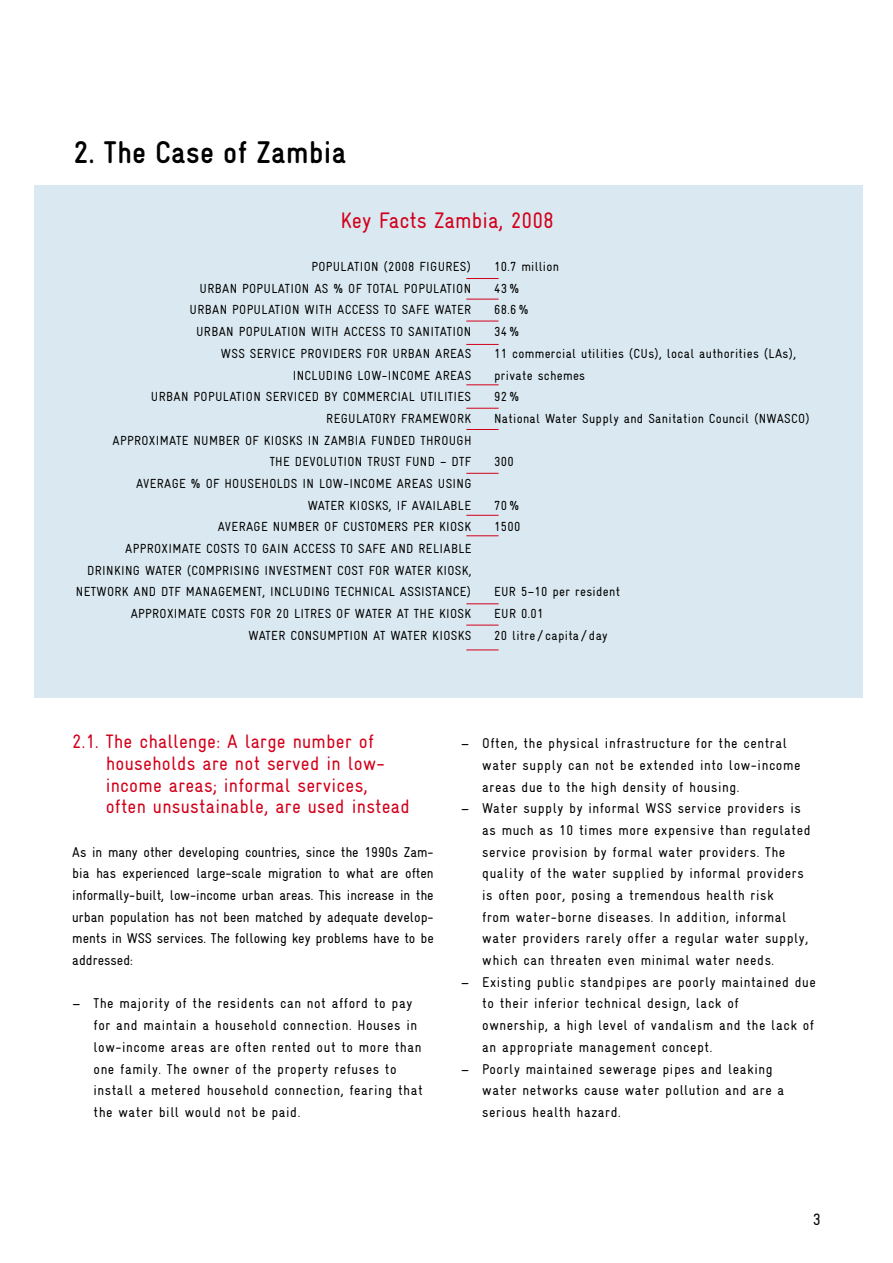
<style>
.page{position:relative;width:893px;height:1263px;background:#fff}
.page>*{position:absolute;margin:0;border:0;box-sizing:border-box;transform-origin:0 0}
.t1{font:700 condensed 31.5px "Gravur";letter-spacing:.01em;color:#000}
.t2{font:condensed 22.5px "Gravur";color:#d2001b}
.t3{font:condensed 19.5px/21.8px "Gravur";letter-spacing:.015em;color:#d2001b}
.t4{font:condensed 14.25px/21.8px "Gravur";letter-spacing:.04em;color:#000;text-align:justify}
.t5{font:condensed 13.2px "Gravur";letter-spacing:.025em;color:#000}
</style>
<div class="page">
<div style="left:34px;top:185px;width:828px;height:512px;background:#dae9f1"></div>
<hr style="left:466px;top:278px;width:33px;height:1px;background:#d2001b">
<hr style="left:466px;top:299px;width:33px;height:1px;background:#d2001b">
<hr style="left:466px;top:321px;width:33px;height:1px;background:#d2001b">
<hr style="left:466px;top:344px;width:33px;height:1px;background:#d2001b">
<hr style="left:466px;top:384px;width:33px;height:1px;background:#d2001b">
<hr style="left:466px;top:408px;width:33px;height:1px;background:#d2001b">
<hr style="left:466px;top:429px;width:33px;height:1px;background:#d2001b">
<hr style="left:466px;top:473px;width:33px;height:1px;background:#d2001b">
<hr style="left:466px;top:515px;width:33px;height:1px;background:#d2001b">
<hr style="left:466px;top:535px;width:33px;height:1px;background:#d2001b">
<hr style="left:466px;top:603px;width:33px;height:1px;background:#d2001b">
<hr style="left:466px;top:625px;width:33px;height:1px;background:#d2001b">
<hr style="left:466px;top:649px;width:33px;height:1px;background:#d2001b">
<h1 class="t1" style="left:74px;top:134px;width:274px">2. The Case of Zambia</h1>
<h2 class="t2" style="left:340px;top:207px;width:215px">Key Facts Zambia, 2008</h2>
<p class="t5" style="left:311px;top:259px;width:43px">Popu lation</p>
<p class="t5" style="left:384px;top:259px;width:43px">(2008 figu</p>
<p class="t5" style="left:445px;top:259px;width:27px">res)</p>
<p class="t5" style="left:494px;top:259px;width:67px">10.7 million</p>
<p class="t5" style="left:200px;top:281px;width:51px">Urban popu</p>
<p class="t5" style="left:271px;top:281px;width:14px">lation</p>
<p class="t5" style="left:314px;top:281px;width:60px">as % of tota</p>
<p class="t5" style="left:393px;top:281px;width:19px">l popu</p>
<p class="t5" style="left:433px;top:281px;width:14px">lation</p>
<p class="t5" style="left:494px;top:281px;width:27px">43%</p>
<p class="t5" style="left:190px;top:303px;width:51px">Urban popu</p>
<p class="t5" style="left:261px;top:303px;width:14px">lation</p>
<p class="t5" style="left:304px;top:303px;width:8px">with</p>
<p class="t5" style="left:337px;top:303px;width:136px">accesstosafe water</p>
<p class="t5" style="left:494px;top:303px;width:36px">68.6 %</p>
<p class="t5" style="left:196px;top:324px;width:51px">Urban popu</p>
<p class="t5" style="left:268px;top:324px;width:14px">lation</p>
<p class="t5" style="left:311px;top:324px;width:8px">with</p>
<p class="t5" style="left:344px;top:324px;width:72px">accesstosanitation</p>
<p class="t5" style="left:494px;top:324px;width:27px">34%</p>
<p class="t5" style="left:221px;top:346px;width:101px">WSS service provid</p>
<p class="t5" style="left:341px;top:346px;width:125px">ers for u rban areas</p>
<p class="t5" style="left:494px;top:346px;width:303px">11 commercial utilities (CUs), local authorities (LAs),</p>
<p class="t5" style="left:293px;top:368px;width:33px">including</p>
<p class="t5" style="left:357px;top:368px;width:39px">low-incom</p>
<p class="t5" style="left:424px;top:368px;width:40px">e areas</p>
<p class="t5" style="left:494px;top:368px;width:93px">private schemes</p>
<p class="t5" style="left:151px;top:389px;width:51px">Urban popu</p>
<p class="t5" style="left:223px;top:389px;width:14px">lation</p>
<p class="t5" style="left:266px;top:389px;width:86px">serviced by comm</p>
<p class="t5" style="left:376px;top:389px;width:95px">ercial uti liti es</p>
<p class="t5" style="left:494px;top:389px;width:27px">92%</p>
<p class="t5" style="left:326px;top:411px;width:145px">Regu lato ry fram ewo rk</p>
<p class="t5" style="left:494px;top:411px;width:317px">National Water Supply and Sanitation Council (NWASCO)</p>
<p class="t5" style="left:113px;top:433px;width:51px">Approximat</p>
<p class="t5" style="left:182px;top:433px;width:21px">e num</p>
<p class="t5" style="left:219px;top:433px;width:53px">ber of kiosks</p>
<p class="t5" style="left:308px;top:433px;width:72px">in Zambia fund</p>
<p class="t5" style="left:401px;top:433px;width:49px">ed through</p>
<p class="t5" style="left:270px;top:454px;width:68px">the Devolution</p>
<p class="t5" style="left:367px;top:454px;width:21px">Trust</p>
<p class="t5" style="left:405px;top:454px;width:15px">Fund</p>
<p class="t5" style="left:440px;top:454px;width:33px">– DTF</p>
<p class="t5" style="left:494px;top:454px;width:21px">300</p>
<p class="t5" style="left:136px;top:476px;width:97px">Averag e % of hous</p>
<p class="t5" style="left:254px;top:476px;width:103px">eho lds in low-incom</p>
<p class="t5" style="left:385px;top:476px;width:61px">e areas using</p>
<p class="t5" style="left:308px;top:498px;width:7px">wat</p>
<p class="t5" style="left:330px;top:498px;width:27px">er kiosks</p>
<p class="t5" style="left:389px;top:498px;width:30px">, if avai</p>
<p class="t5" style="left:437px;top:498px;width:36px">lable</p>
<p class="t5" style="left:494px;top:498px;width:27px">70%</p>
<p class="t5" style="left:218px;top:519px;width:64px">Averag e num</p>
<p class="t5" style="left:298px;top:519px;width:54px">ber of custom</p>
<p class="t5" style="left:387px;top:519px;width:60px">ers per kiosk</p>
<p class="t5" style="left:494px;top:519px;width:28px">1500</p>
<p class="t5" style="left:125px;top:541px;width:51px">Approximat</p>
<p class="t5" style="left:194px;top:541px;width:20px">e costs</p>
<p class="t5" style="left:245px;top:541px;width:25px">to gain</p>
<p class="t5" style="left:294px;top:541px;width:106px">accesstosafe and</p>
<p class="t5" style="left:419px;top:541px;width:55px">reliable</p>
<p class="t5" style="left:74px;top:563px;width:36px">drinking</p>
<p class="t5" style="left:145px;top:563px;width:55px">water (comp</p>
<p class="t5" style="left:222px;top:563px;width:14px">rising</p>
<p class="t5" style="left:264px;top:563px;width:80px">investm entcost</p>
<p class="t5" style="left:369px;top:563px;width:75px">for water kiosk</p>
<p class="t5" style="left:469px;top:563px;width:4px">,</p>
<p class="t5" style="left:74px;top:584px;width:68px">networkand</p>
<p class="t5" style="left:161px;top:584px;width:34px">DTF manag</p>
<p class="t5" style="left:226px;top:584px;width:78px">ement, including</p>
<p class="t5" style="left:335px;top:584px;width:21px">technica</p>
<p class="t5" style="left:389px;top:584px;width:19px">l assistanc</p>
<p class="t5" style="left:460px;top:584px;width:162px">e) EUR 5–10 per resident</p>
<p class="t5" style="left:131px;top:606px;width:51px">Approximat</p>
<p class="t5" style="left:200px;top:606px;width:20px">e costs</p>
<p class="t5" style="left:250px;top:606px;width:197px">for 20 litresof water at the kiosk</p>
<p class="t5" style="left:472px;top:606px;width:73px">EUR 0.01</p>
<p class="t5" style="left:249px;top:628px;width:50px">Water consumption</p>
<p class="t5" style="left:373px;top:628px;width:67px">atwater kiosks</p>
<p class="t5" style="left:494px;top:628px;width:115px">20 litre / capita / day</p>
<h3 class="t3" style="left:106px;top:731px;width:306px;text-indent:-33px">2.1. The challenge: A large number of households are not served in low&shy;income areas; informal services, often unsustainable, are used instead</h3>
<p class="t4" style="left:72px;top:841px;width:363px">As in many other developing countries, since the 1990s Zam&shy;bia has experienced large-scale migration to what are often informally-built, low-income urban areas. This increase in the urban population has not been matched by adequate develop&shy;ments in WSS services. The following key problems have to be addressed:</p>
<p class="t4" style="left:94px;top:993px;width:331px;text-align:left;text-indent:-21px">− The majority of the residents can not afford to pay for and maintain a household connection. Houses in low-income areas are often rented out to more than one family. The owner of the property refuses to install a metered household connection, fearing that the water bill would not be paid.</p>
<p class="t4" style="left:461px;top:732px;width:327px">− Often, the physical infrastructure for the central</p>
<p class="t4" style="left:482px;top:754px;width:320px">water supply can not be extended into low-income</p>
<p class="t4" style="left:482px;top:776px;width:259px">areas due to the high density of housing.</p>
<p class="t4" style="left:461px;top:797px;width:341px">− Water supply by informal WSS service providers is</p>
<p class="t4" style="left:482px;top:819px;width:330px">as much as 10 times more expensive than regulated</p>
<p class="t4" style="left:482px;top:841px;width:304px">service provision by formal water providers. The</p>
<p class="t4" style="left:482px;top:863px;width:323px">quality of the water supplied by informal providers</p>
<p class="t4" style="left:482px;top:884px;width:293px">is often poor, posing a tremendous health risk</p>
<p class="t4" style="left:482px;top:906px;width:306px">from water-borne diseases. In addition, informal</p>
<p class="t4" style="left:482px;top:928px;width:328px">water providers rarely offer a regular water supply,</p>
<p class="t4" style="left:482px;top:949px;width:293px">which can threaten even minimal water needs.</p>
<p class="t4" style="left:461px;top:971px;width:356px">− Existing public standpipes are poorly maintained due</p>
<p class="t4" style="left:482px;top:993px;width:258px">to their inferior technical design, lack of</p>
<p class="t4" style="left:482px;top:1014px;width:333px">ownership, a high level of vandalism and the lack of</p>
<p class="t4" style="left:482px;top:1036px;width:232px">an appropriate management concept.</p>
<p class="t4" style="left:461px;top:1058px;width:313px">− Poorly maintained sewerage pipes and leaking</p>
<p class="t4" style="left:482px;top:1079px;width:304px">water networks cause water pollution and are a</p>
<p class="t4" style="left:482px;top:1101px;width:140px">serious health hazard.</p>
</div>
